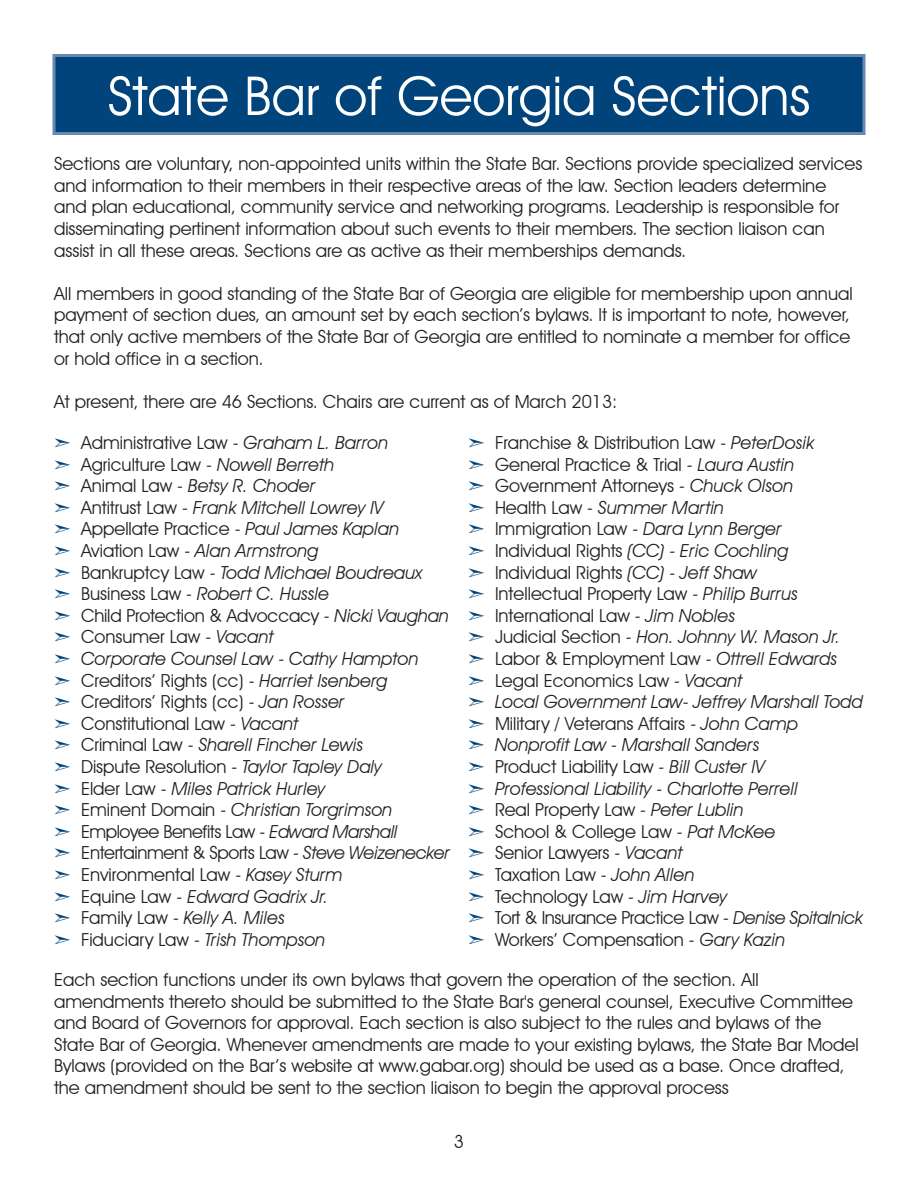
<style>
.page{position:relative;width:918px;height:1188px;background:#fff}
.page>*{position:absolute;margin:0;border:0;box-sizing:border-box;transform-origin:0 0}
.t1{font:54px "Avant Garde IT Cby BT";color:#fff}
.t2{font:18px/21.6px "Avant Garde IT Cby BT";color:#231f20}
.t3{font:italic 18px "Avant Garde IT Cby BT";color:#231f20}
.t4{font:18px "Avant Garde IT Cby BT";letter-spacing:-.02em;color:#231f20}
.t5{font:18px "Avant Garde IT Cby BT";letter-spacing:-.025em;color:#231f20}
.s1{font-style:italic}
.s2{font-style:normal}
</style>
<div class="page">
<div style="left:54px;top:56px;width:810px;height:78px;background:#00447b"></div>
<div style="left:52px;top:54px;width:814px;height:81px;border:3px solid #6988b2"></div>
<p class="t1" style="left:108px;top:63px;width:704px">State Bar of Georgia Sections</p>
<p class="t2" style="left:54px;top:153px;width:810px">Sections are voluntary, non-appointed units within the State Bar. Sections provide specialized services and information to their members in their respective areas of the law. Section leaders determine and plan educational, community service and networking programs. Leadership is responsible for disseminating pertinent information about such events to their members. The section liaison can assist in all these areas. Sections are as active as their memberships demands.</p>
<p class="t2" style="left:54px;top:283px;width:800px">All members in good standing of the State Bar of Georgia are eligible for membership upon annual payment of section dues, an amount set by each section’s bylaws. It is important to note, however, that only active members of the State Bar of Georgia are entitled to nominate a member for office or hold office in a section.</p>
<p class="t2" style="left:54px;top:391px;width:565px">At present, there are 46 Sections. Chairs are current as of March 2013:</p>
<p class="t2" style="left:495px;top:432px;width:321px">Franchise &amp; Distribution Law <span class="s1">- PeterDosik</span></p>
<p class="t2" style="left:495px;top:453px;width:301px">General Practice &amp; Trial <span class="s1">- Laura Austin</span></p>
<p class="t2" style="left:495px;top:475px;width:300px">Government Attorneys <span class="s1">- Chuck Olson</span></p>
<p class="t3" style="left:495px;top:496px;width:231px"><span class="s2">Health Law</span> - Summer Martin</p>
<p class="t3" style="left:495px;top:518px;width:288px"><span class="s2">Immigration Law</span> - Dara Lynn Berger</p>
<p class="t3" style="left:495px;top:540px;width:295px"><span class="s2">Individual Rights</span> (CC) - Eric Cochling</p>
<p class="t2" style="left:495px;top:561px;width:263px">Individual Rights <span class="s1">(CC) - Jeff Shaw</span></p>
<p class="t2" style="left:495px;top:583px;width:304px">Intellectual Property Law <span class="s1">- Philip Burrus</span></p>
<p class="t2" style="left:495px;top:604px;width:241px">International Law <span class="s1">- Jim Nobles</span></p>
<p class="t3" style="left:495px;top:626px;width:347px"><span class="s2">Judicial Section</span> - Hon. Johnny W. Mason Jr.</p>
<p class="t2" style="left:495px;top:648px;width:344px">Labor &amp; Employment Law <span class="s1">- Ottrell Edwards</span></p>
<p class="t2" style="left:495px;top:669px;width:249px">Legal Economics Law <span class="s1">- Vacant</span></p>
<p class="t3" style="left:495px;top:691px;width:369px">Local Government Law- Jeffrey Marshall Todd</p>
<p class="t2" style="left:495px;top:712px;width:305px">Military / Veterans Affairs <span class="s1">- John Camp</span></p>
<p class="t3" style="left:495px;top:734px;width:266px">Nonprofit Law - Marshall Sanders</p>
<p class="t2" style="left:495px;top:756px;width:272px">Product Liability Law <span class="s1">- Bill Custer IV</span></p>
<p class="t3" style="left:495px;top:777px;width:304px">Professional Liability - Charlotte Perrell</p>
<p class="t2" style="left:495px;top:799px;width:250px">Real Property Law <span class="s1">- Peter Lublin</span></p>
<p class="t2" style="left:495px;top:820px;width:282px">School &amp; College Law <span class="s1">- Pat McKee</span></p>
<p class="t2" style="left:495px;top:842px;width:189px">Senior Lawyers <span class="s1">- Vacant</span></p>
<p class="t2" style="left:495px;top:864px;width:201px">Taxation Law <span class="s1">- John Allen</span></p>
<p class="t2" style="left:495px;top:885px;width:234px">Technology Law <span class="s1">- Jim Harvey</span></p>
<p class="t4" style="left:495px;top:907px;width:369px">Tort &amp; Insurance Practice Law <span class="s1">- Denise Spitalnick</span></p>
<p class="t2" style="left:495px;top:928px;width:292px">Workers’ Compensation <span class="s1">- Gary Kazin</span></p>
<p class="t2" style="left:54px;top:969px;width:806px">Each section functions under its own bylaws that govern the operation of the section. All amendments thereto should be submitted to the State Bar's general counsel, Executive Committee and Board of Governors for approval. Each section is also subject to the rules and bylaws of the State Bar of Georgia. Whenever amendments are made to your existing bylaws, the State Bar Model Bylaws (provided on the Bar’s website at www.gabar.org) should be used as a base. Once drafted, the amendment should be sent to the section liaison to begin the approval process</p>
<p class="t2" style="left:81px;top:432px;width:309px">Administrative Law <span class="s1">- Graham L. Barron</span></p>
<p class="t2" style="left:81px;top:453px;width:255px">Agriculture Law <span class="s1">- Nowell Berreth</span></p>
<p class="t3" style="left:81px;top:475px;width:236px"><span class="s2">Animal Law</span> - Betsy R. Choder</p>
<p class="t3" style="left:81px;top:496px;width:304px"><span class="s2">Antitrust Law</span> - Frank Mitchell Lowrey IV</p>
<p class="t2" style="left:81px;top:518px;width:320px">Appellate Practice <span class="s1">- Paul James Kaplan</span></p>
<p class="t3" style="left:81px;top:540px;width:239px"><span class="s2">Aviation Law</span> - Alan Armstrong</p>
<p class="t3" style="left:81px;top:561px;width:343px"><span class="s2">Bankruptcy Law</span> - Todd Michael Boudreaux</p>
<p class="t3" style="left:81px;top:583px;width:249px"><span class="s2">Business Law</span> - Robert C. Hussle</p>
<p class="t2" style="left:81px;top:604px;width:369px">Child Protection &amp; Advoccacy - <span class="s1">Nicki Vaughan</span></p>
<p class="t2" style="left:81px;top:626px;width:194px">Consumer Law <span class="s1">- Vacant</span></p>
<p class="t3" style="left:81px;top:648px;width:339px">Corporate Counsel Law - Cathy Hampton</p>
<p class="t2" style="left:81px;top:669px;width:308px">Creditors’ Rights (cc) <span class="s1">- Harriet Isenberg</span></p>
<p class="t2" style="left:81px;top:691px;width:265px">Creditors’ Rights (cc) <span class="s1">- Jan Rosser</span></p>
<p class="t2" style="left:81px;top:712px;width:219px">Constitutional Law <span class="s1">- Vacant</span></p>
<p class="t3" style="left:81px;top:734px;width:284px"><span class="s2">Criminal Law</span> - Sharell Fincher Lewis</p>
<p class="t2" style="left:81px;top:756px;width:302px">Dispute Resolution <span class="s1">- Taylor Tapley Daly</span></p>
<p class="t3" style="left:81px;top:777px;width:246px"><span class="s2">Elder Law</span> - Miles Patrick Hurley</p>
<p class="t3" style="left:81px;top:799px;width:313px"><span class="s2">Eminent Domain</span> - Christian Torgrimson</p>
<p class="t5" style="left:81px;top:820px;width:318px">Employee Benefits Law <span class="s1">- Edward Marshall</span></p>
<p class="t4" style="left:81px;top:842px;width:370px">Entertainment &amp; Sports Law <span class="s1">- Steve Weizenecker</span></p>
<p class="t2" style="left:81px;top:864px;width:263px">Environmental Law <span class="s1">- Kasey Sturm</span></p>
<p class="t3" style="left:81px;top:885px;width:249px"><span class="s2">Equine Law</span> - Edward Gadrix Jr.</p>
<p class="t3" style="left:81px;top:907px;width:205px"><span class="s2">Family Law</span> - Kelly A. Miles</p>
<p class="t3" style="left:81px;top:928px;width:246px"><span class="s2">Fiduciary Law</span> - Trish Thompson</p>
<p class="t2" style="left:454px;top:1130px;width:12px">3</p>
</div>
